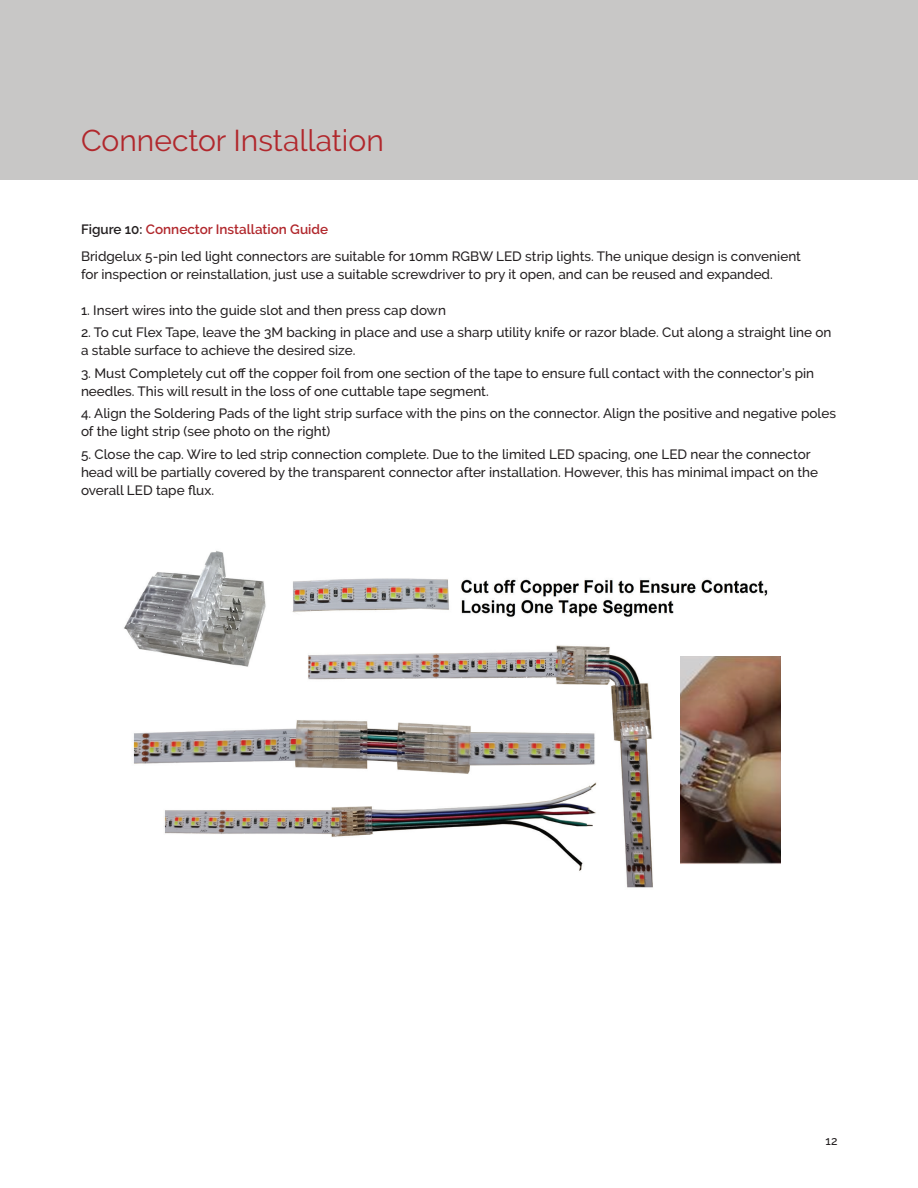
<style>
.page{position:relative;width:918px;height:1188px;background:#fff}
.page>*{position:absolute;margin:0;border:0;box-sizing:border-box;transform-origin:0 0}
.t1{font:30px "Raleway";color:#b1272c}
.t2{font:500 13.5px/18px "Raleway";color:#231f20}
.t3{font:500 12px "Raleway";color:#231f20}
.s1{font-weight:600}
.s2{font-weight:600;color:#b1272c}
</style>
<div class="page">
<div style="left:0;top:0;width:918px;height:180px;background:#c8c7c6"></div>
<img style="left:124px;top:551px;width:654px;height:337px">
<img style="left:681px;top:657px;width:100px;height:209px">
<h1 class="t1" style="left:81px;top:123px;width:304px">Connector Installation</h1>
<p class="t2" style="left:81px;top:216px;width:721px;line-height:27px"><span class="s1">Figure 10:</span> <span class="s2">Connector Installation Guide<br></span>Bridgelux 5-pin led light connectors are suitable for 10mm RGBW LED strip lights. The unique design is convenient</p>
<p class="t2" style="left:81px;top:265px;width:693px">for inspection or reinstallation, just use a suitable screwdriver to pry it open, and can be reused and expanded.</p>
<p class="t2" style="left:81px;top:301px;width:366px">1. Insert wires into the guide slot and then press cap down</p>
<p class="t2" style="left:81px;top:324px;width:752px">2. To cut Flex Tape, leave the 3M backing in place and use a sharp utility knife or razor blade. Cut along a straight line on a stable surface to achieve the desired size.</p>
<p class="t2" style="left:81px;top:364px;width:735px">3. Must Completely cut off the copper foil from one section of the tape to ensure full contact with the connector’s pin needles. This will result in the loss of one cuttable tape segment.</p>
<p class="t2" style="left:81px;top:405px;width:757px">4. Align the Soldering Pads of the light strip surface with the pins on the connector. Align the positive and negative poles of the light strip (see photo on the right)</p>
<p class="t2" style="left:81px;top:445px;width:739px">5. Close the cap. Wire to led strip connection complete. Due to the limited LED spacing, one LED near the connector head will be partially covered by the transparent connector after installation. However, this has minimal impact on the overall LED tape flux.</p>
<p class="t3" style="left:826px;top:1134px;width:13px">12</p>
</div>
